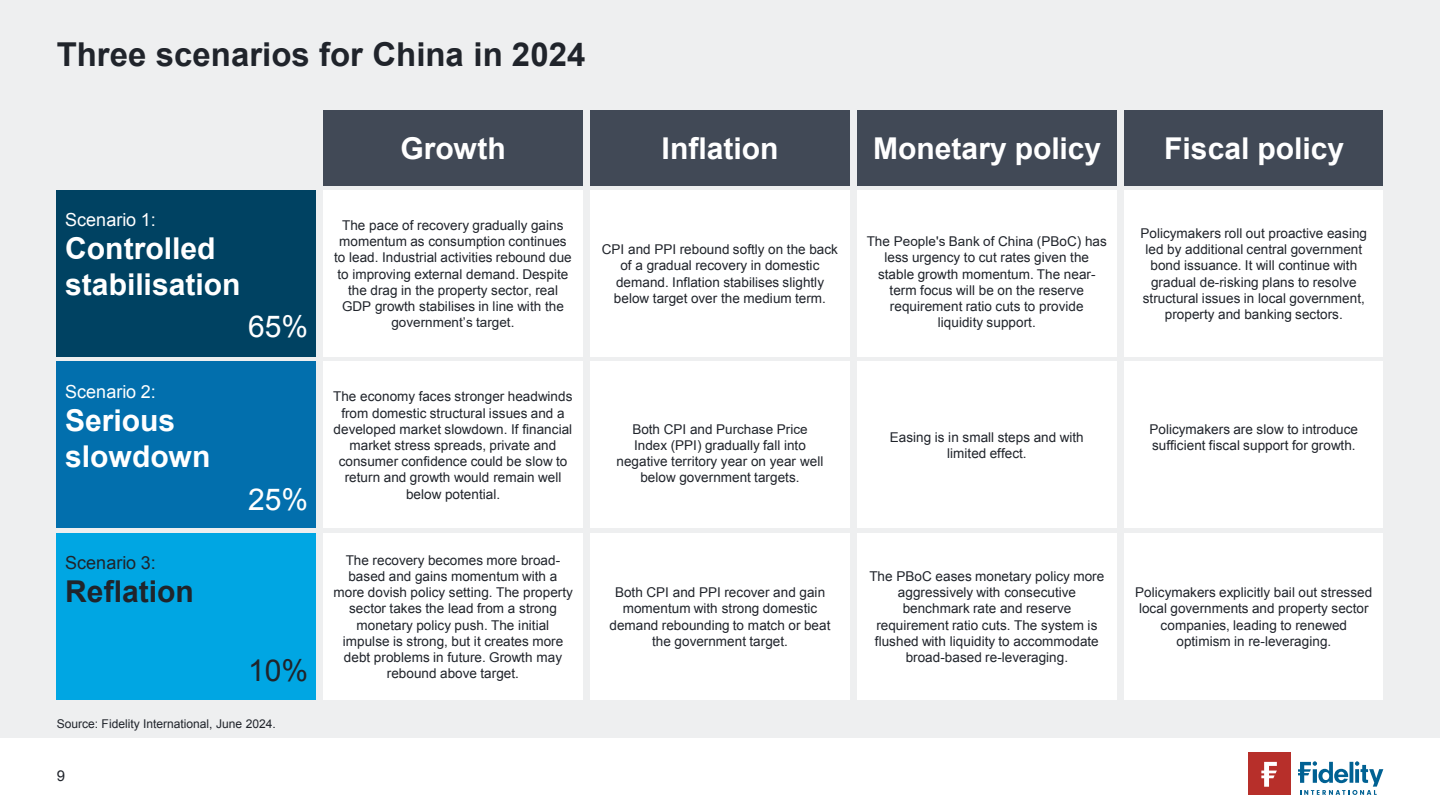
<style>
.page{position:relative;width:1440px;height:810px;background:#fff}
.page>*{position:absolute;margin:0;border:0;box-sizing:border-box;transform-origin:0 0}
.t1{font:700 33px "Arial";color:#20242b}
.t2{font:700 30.15px "Arial";color:#fff}
.t3{font:30.15px "Arial";color:#20242b}
.t4{font:700 30px/36px "Arial";color:#fff}
.t5{font:700 30px "Arial";color:#20242b}
.t6{font:30px "Arial";color:#fff}
.t7{font:18px "Arial";color:#fff}
.t8{font:18px "Arial";color:#20242b}
.t9{font:15px "Arial";color:#20242b}
.t10{font:13.5px/16.2px "Arial";letter-spacing:.005em;color:#20242b;text-align:center}
.t11{font:12px "Arial";letter-spacing:-.005em;color:#20242b}
</style>
<div class="page">
<hr style="left:0;top:737px;width:1440px;height:1px;background:#e4e1de">
<div style="left:1248px;top:752px;width:42px;height:43px;background:#b72f2a"></div>
<svg style="left:1261px;top:762px;width:16px;height:25px"></svg>
<svg style="left:1298px;top:761px;width:85px;height:34px"></svg>
<div style="left:0;top:0;width:1440px;height:737px;background:#eeeff0"></div>
<div style="left:324px;top:111px;width:259px;height:75px;background:#414956"></div>
<div style="left:591px;top:111px;width:259px;height:75px;background:#414956"></div>
<div style="left:858px;top:111px;width:259px;height:75px;background:#414956"></div>
<div style="left:1124px;top:111px;width:259px;height:75px;background:#414956"></div>
<div style="left:57px;top:190px;width:259px;height:167px;background:#004262"></div>
<div style="left:324px;top:190px;width:259px;height:167px;background:#fff"></div>
<div style="left:591px;top:190px;width:259px;height:167px;background:#fff"></div>
<div style="left:858px;top:190px;width:259px;height:167px;background:#fff"></div>
<div style="left:1124px;top:190px;width:259px;height:167px;background:#fff"></div>
<div style="left:57px;top:362px;width:259px;height:166px;background:#026fad"></div>
<div style="left:324px;top:362px;width:259px;height:166px;background:#fff"></div>
<div style="left:591px;top:362px;width:259px;height:166px;background:#fff"></div>
<div style="left:858px;top:362px;width:259px;height:166px;background:#fff"></div>
<div style="left:1124px;top:362px;width:259px;height:166px;background:#fff"></div>
<div style="left:57px;top:533px;width:259px;height:166px;background:#00a6e3"></div>
<div style="left:324px;top:533px;width:259px;height:166px;background:#fff"></div>
<div style="left:591px;top:533px;width:259px;height:166px;background:#fff"></div>
<div style="left:858px;top:533px;width:259px;height:166px;background:#fff"></div>
<div style="left:1124px;top:533px;width:259px;height:166px;background:#fff"></div>
<h1 class="t1" style="left:57px;top:33px;width:530px">Three scenarios for China in 2024</h1>
<h3 class="t7" style="left:65px;top:208px;width:92px">Scenario 1:</h3>
<h2 class="t2" style="left:65px;top:229px;width:152px">Controlled</h2>
<h3 class="t4" style="left:65px;top:268px;width:177px">stabilisation</h3>
<h3 class="t6" style="left:248px;top:307px;width:62px">65%</h3>
<h3 class="t7" style="left:65px;top:380px;width:92px">Scenario 2:</h3>
<h3 class="t4" style="left:65px;top:403px;width:147px">Serious slowdown</h3>
<h3 class="t8" style="left:65px;top:551px;width:92px">Scenario 3:</h3>
<h3 class="t5" style="left:65px;top:572px;width:130px">Reflation</h3>
<h3 class="t6" style="left:248px;top:480px;width:62px">25%</h3>
<h2 class="t3" style="left:248px;top:650px;width:62px">10%</h2>
<p class="t11" style="left:57px;top:716px;width:221px">Source: Fidelity International, June 2024.</p>
<p class="t9" style="left:57px;top:765px;width:10px">9</p>
<h3 class="t4" style="left:400px;top:132px;width:107px">Growth</h3>
<h3 class="t4" style="left:662px;top:132px;width:118px">Inflation</h3>
<h3 class="t4" style="left:873px;top:132px;width:230px">Monetary policy</h3>
<h3 class="t4" style="left:1164px;top:132px;width:181px">Fiscal policy</h3>
<p class="t10" style="left:334px;top:217px;width:239px">The pace of recovery gradually gains momentum as consumption continues to lead. Industrial activities rebound due to improving external demand. Despite the drag in the property sector, real GDP growth stabilises in line with the government’s target.</p>
<p class="t10" style="left:333px;top:389px;width:241px">The economy faces stronger headwinds from domestic structural issues and a developed market slowdown. If financial market stress spreads, private and consumer confidence could be slow to return and growth would remain well below potential.</p>
<p class="t10" style="left:333px;top:552px;width:241px">The recovery becomes more broad&shy;based and gains momentum with a more dovish policy setting. The property sector takes the lead from a strong monetary policy push. The initial impulse is strong, but it creates more debt problems in future. Growth may rebound above target.</p>
<p class="t10" style="left:602px;top:242px;width:238px">CPI and PPI rebound softly on the back of a gradual recovery in domestic demand. Inflation stabilises slightly below target over the medium term.</p>
<p class="t10" style="left:867px;top:233px;width:242px">The People's Bank of China (PBoC) has less urgency to cut rates given the stable growth momentum. The near&shy;term focus will be on the reserve requirement ratio cuts to provide liquidity support.</p>
<p class="t10" style="left:1140px;top:225px;width:228px">Policymakers roll out proactive easing led by additional central government bond issuance. It will continue with gradual de-risking plans to resolve structural issues in local government, property and banking sectors.</p>
<p class="t10" style="left:617px;top:421px;width:208px">Both CPI and Purchase Price<br>Index (PPI) gradually fall into negative territory year on year well below government targets.</p>
<p class="t10" style="left:890px;top:429px;width:195px">Easing is in small steps and with limited effect.</p>
<p class="t10" style="left:1149px;top:421px;width:210px;text-align:left">Policymakers are slow to introduce sufficient fiscal support for growth.</p>
<p class="t10" style="left:609px;top:584px;width:223px">Both CPI and PPI recover and gain momentum with strong domestic demand rebounding to match or beat the government target.</p>
<p class="t10" style="left:870px;top:568px;width:236px">The PBoC eases monetary policy more aggressively with consecutive benchmark rate and reserve requirement ratio cuts. The system is flushed with liquidity to accommodate broad-based re-leveraging.</p>
<p class="t10" style="left:1135px;top:584px;width:239px">Policymakers explicitly bail out stressed local governments and property sector companies, leading to renewed optimism in re-leveraging.</p>
</div>
